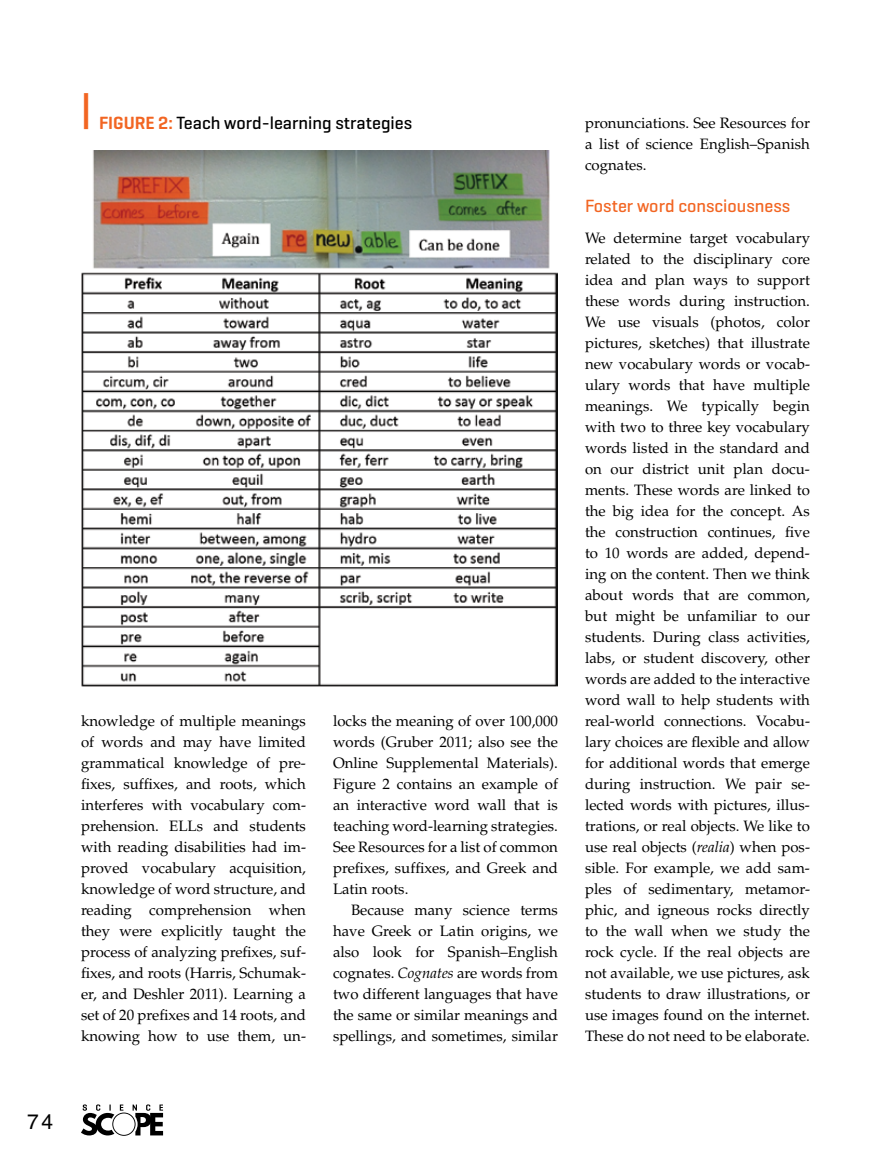
<style>
.page{position:relative;width:891px;height:1175px;background:#fff}
.page>*{position:absolute;margin:0;border:0;box-sizing:border-box;transform-origin:0 0}
.t1{font:21px "Helvetica LT Std";color:#000}
.t2{font:500 18px "Geogrotesque";color:#000}
.t3{font:500 18px "Geogrotesque";color:#f26522}
.t4{font:15px/21px "Palatino LT Std";color:#000;text-align:justify}
.s1{font-weight:600;color:#f26522}
.s2{font-style:italic}
</style>
<div class="page">
<img style="left:81px;top:150px;width:477px;height:536px">
<svg style="left:81px;top:1104px;width:82px;height:31px"></svg>
<h1 class="t1" style="left:27px;top:1108px;width:28px">74</h1>
<p class="t2" style="left:81px;top:112px;width:333px"><sup>|</sup> <span class="s1">FIGURE 2:</span> Teach word-learning strategies</p>
<p class="t4" style="left:81px;top:711px;width:227px">knowledge of multiple meanings of words and may have limited grammatical knowledge of pre&shy;fixes, suffixes, and roots, which interferes with vocabulary com&shy;prehension. ELLs and students with reading disabilities had im&shy;proved vocabulary acquisition, knowledge of word structure, and reading comprehension when they were explicitly taught the process of analyzing prefixes, suf&shy;fixes, and roots (Harris, Schumak&shy;er, and Deshler 2011). Learning a set of 20 prefixes and 14 roots, and knowing how to use them, un-</p>
<p class="t4" style="left:333px;top:711px;width:227px">locks the meaning of over 100,000 words (Gruber 2011; also see the Online Supplemental Materials).<br>Figure 2 contains an example of an interactive word wall that is teaching word-learning strategies.<br>See Resources for a list of common prefixes, suffixes, and Greek and Latin roots.</p>
<p class="t4" style="left:333px;top:900px;width:227px;text-indent:18px">Because many science terms have Greek or Latin origins, we also look for Spanish–English cognates. <span class="s2">Cognates</span> are words from two different languages that have the same or similar meanings and spellings, and sometimes, similar</p>
<p class="t4" style="left:585px;top:112px;width:227px">pronunciations. See Resources for a list of science English–Spanish cognates.</p>
<p class="t3" style="left:585px;top:194px;width:207px">Foster word consciousness</p>
<p class="t4" style="left:585px;top:228px;width:227px">We determine target vocabulary related to the disciplinary core idea and plan ways to support these words during instruction.<br>We use visuals (photos, color pictures, sketches) that illustrate new vocabulary words or vocab&shy;ulary words that have multiple meanings. We typically begin with two to three key vocabulary words listed in the standard and on our district unit plan docu&shy;ments. These words are linked to the big idea for the concept. As the construction continues, five to 10 words are added, depend&shy;ing on the content. Then we think about words that are common, but might be unfamiliar to our students. During class activities, labs, or student discovery, other words are added to the interactive word wall to help students with real-world connections. Vocabu&shy;lary choices are flexible and allow for additional words that emerge during instruction. We pair se&shy;lected words with pictures, illus&shy;trations, or real objects. We like to use real objects (<span class="s2">realia</span>) when pos&shy;sible. For example, we add sam&shy;ples of sedimentary, metamor&shy;phic, and igneous rocks directly to the wall when we study the rock cycle. If the real objects are not available, we use pictures, ask students to draw illustrations, or use images found on the internet.<br>These do not need to be elaborate.</p>
</div>
